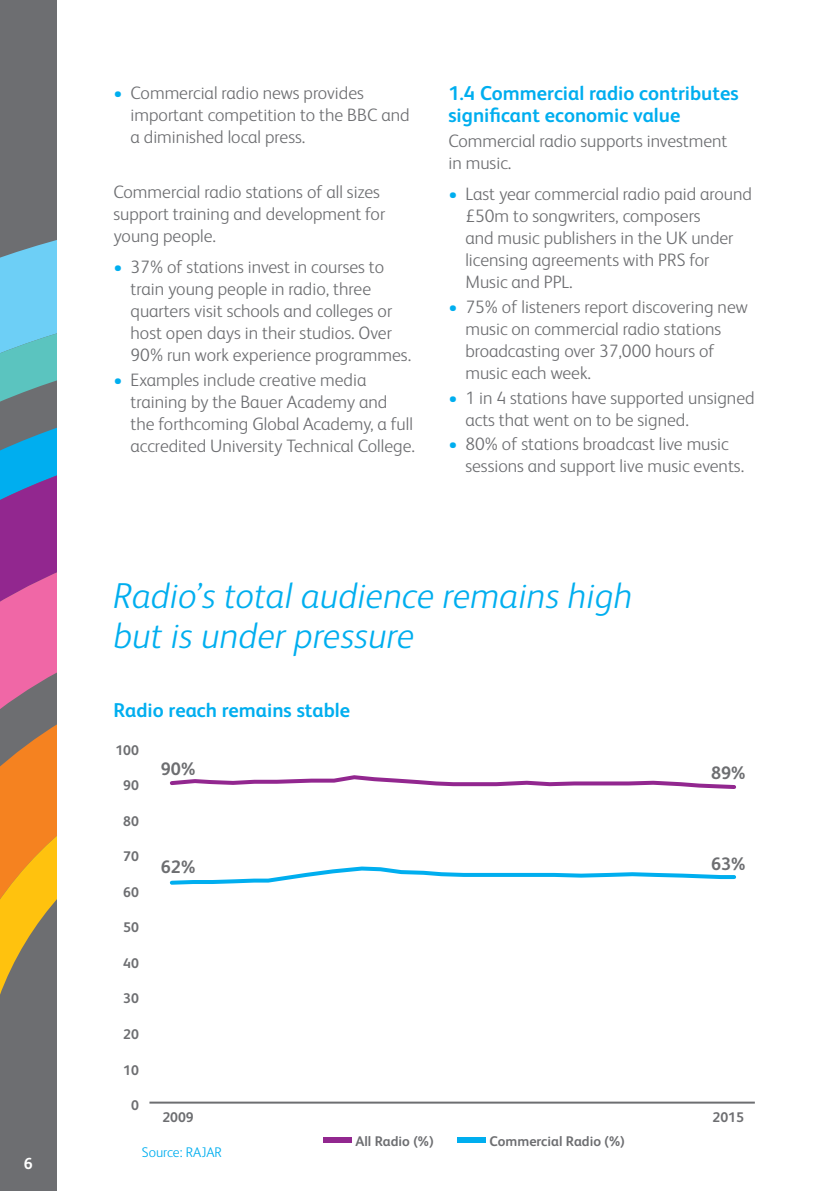
<style>
.page{position:relative;width:840px;height:1191px;background:#fff}
.page>*{position:absolute;margin:0;border:0;box-sizing:border-box;transform-origin:0 0}
.t1{font:italic 300 36px/40px "FS Albert Pro";color:#00aeef}
.t2{font:700 20px/22px "FS Albert Pro";color:#00aeef}
.t3{font:300 18px/22px "FS Albert Pro";color:#6d6e71}
.t4{font:700 18px "FS Albert Pro";color:#6d6e71}
.t5{font:700 16px "FS Albert Pro";color:#fff}
.t6{font:700 14px "FS Albert Pro";color:#6d6e71}
.t7{font:300 14px "FS Albert Pro";color:#00aeef}
.s1{color:#00aeef}
</style>
<div class="page">
<div style="left:0;top:0;width:57px;height:1191px;background:#6d6e71"></div>
<svg style="left:0;top:240px;width:57px;height:58px;background:#6dc0e2"></svg>
<svg style="left:0;top:298px;width:57px;height:90px;background:#64c7d8"></svg>
<svg style="left:0;top:388px;width:57px;height:44px"></svg>
<svg style="left:0;top:432px;width:57px;height:90px;background:#4174bf"></svg>
<svg style="left:0;top:522px;width:57px;height:473px"></svg>
<div style="left:323px;top:1136px;width:28px;height:6px;background:#92278f"></div>
<div style="left:457px;top:1136px;width:28px;height:6px;background:#00aeef"></div>
<hr style="left:149px;top:1101px;width:605px;height:2px;background:#6d6e71">
<svg style="left:170px;top:775px;width:566px;height:14px"></svg>
<svg style="left:169px;top:866px;width:568px;height:19px"></svg>
<p class="t5" style="left:24px;top:1152px;width:10px">6</p>
<p class="t3" style="left:130px;top:81px;width:280px;text-indent:-17px"><span class="s1">•</span> Commercial radio news provides important competition to the BBC and a diminished local press.</p>
<p class="t3" style="left:113px;top:180px;width:273px">Commercial radio stations of all sizes support training and development for young people.</p>
<p class="t3" style="left:130px;top:254px;width:282px;text-indent:-17px"><span class="s1">•</span> 37% of stations invest in courses to train young people in radio, three quarters visit schools and colleges or host open days in their studios. Over 90% run work experience programmes.</p>
<p class="t3" style="left:130px;top:367px;width:286px;text-indent:-17px"><span class="s1">•</span> Examples include creative media training by the Bauer Academy and the forthcoming Global Academy, a full accredited University Technical College.</p>
<p class="t2" style="left:448px;top:82px;width:291px">1.4 Commercial radio contributes significant economic value</p>
<p class="t3" style="left:448px;top:129px;width:280px">Commercial radio supports investment in music.</p>
<p class="t3" style="left:465px;top:181px;width:288px;text-indent:-17px"><span class="s1">•</span> Last year commercial radio paid around £50m to songwriters, composers<br>and music publishers in the UK under licensing agreements with PRS for<br>Music and PPL.</p>
<p class="t3" style="left:465px;top:294px;width:284px;text-indent:-17px"><span class="s1">•</span> 75% of listeners report discovering new music on commercial radio stations broadcasting over 37,000 hours of music each week.</p>
<p class="t3" style="left:465px;top:385px;width:290px;text-indent:-17px"><span class="s1">•</span> 1 in 4 stations have supported unsigned acts that went on to be signed.</p>
<p class="t3" style="left:465px;top:432px;width:280px;text-indent:-17px"><span class="s1">•</span> 80% of stations broadcast live music sessions and support live music events.</p>
<h1 class="t1" style="left:113px;top:573px;width:520px">Radio’s total audience remains high but is under pressure</h1>
<p class="t2" style="left:113px;top:698px;width:238px">Radio reach remains stable</p>
<p class="t6" style="left:115px;top:740px;width:25px">100</p>
<p class="t6" style="left:123px;top:775px;width:17px">90</p>
<p class="t6" style="left:123px;top:811px;width:17px">80</p>
<p class="t6" style="left:123px;top:846px;width:17px">70</p>
<p class="t6" style="left:123px;top:882px;width:17px">60</p>
<p class="t6" style="left:123px;top:917px;width:17px">50</p>
<p class="t6" style="left:123px;top:953px;width:17px">40</p>
<p class="t6" style="left:123px;top:988px;width:17px">30</p>
<p class="t6" style="left:123px;top:1024px;width:17px">20</p>
<p class="t6" style="left:123px;top:1060px;width:17px">10</p>
<p class="t6" style="left:131px;top:1095px;width:9px">0</p>
<p class="t6" style="left:162px;top:1107px;width:33px">2009</p>
<p class="t6" style="left:712px;top:1107px;width:33px">2015</p>
<p class="t6" style="left:355px;top:1131px;width:80px">All Radio (%)</p>
<p class="t6" style="left:489px;top:1131px;width:137px">Commercial Radio (%)</p>
<p class="t4" style="left:161px;top:756px;width:36px">90%</p>
<p class="t4" style="left:710px;top:760px;width:36px">89%</p>
<p class="t4" style="left:710px;top:851px;width:36px">63%</p>
<p class="t4" style="left:161px;top:854px;width:36px">62%</p>
<p class="t7" style="left:142px;top:1142px;width:82px">Source: RAJAR</p>
</div>
